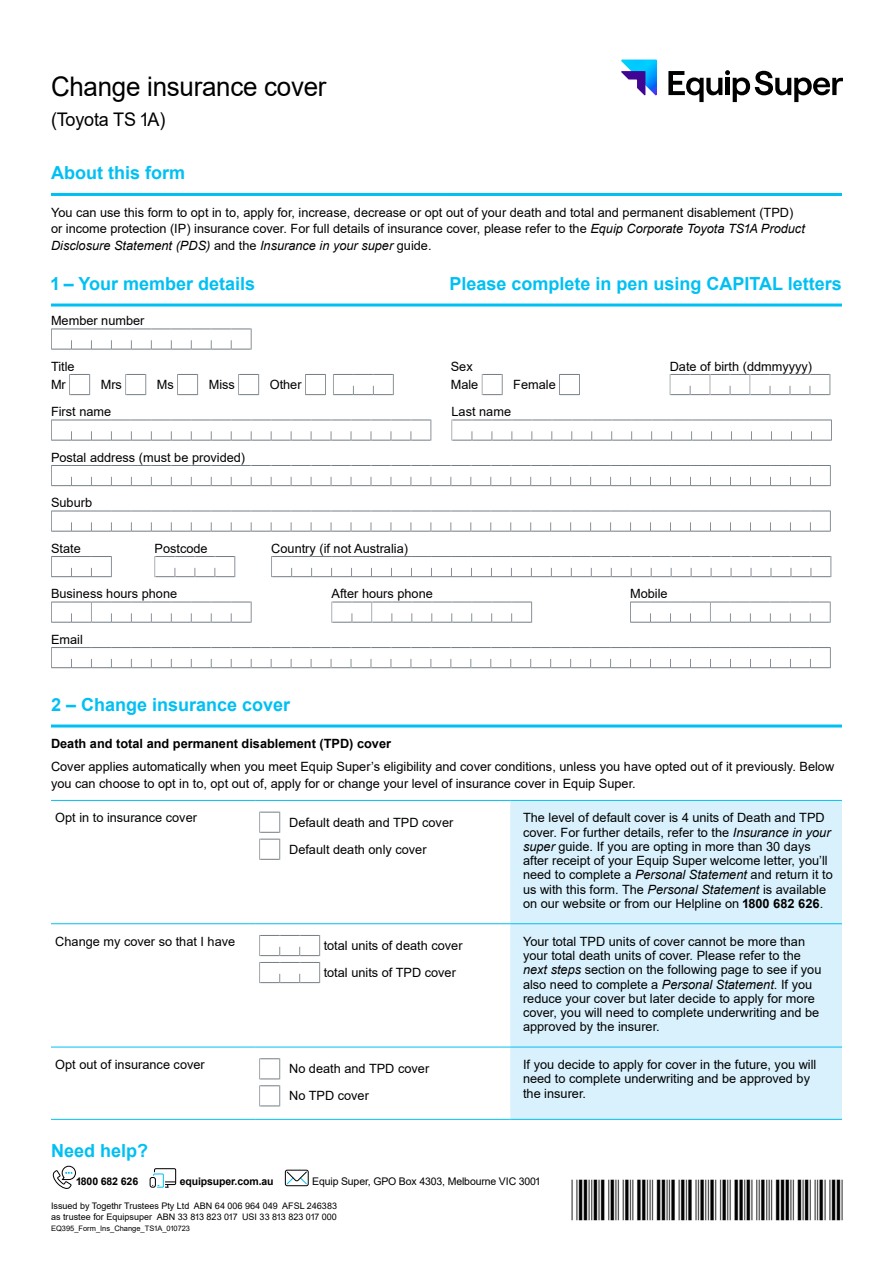
<style>
.page{position:relative;width:893px;height:1263px;background:#fff}
.page>*{position:absolute;margin:0;border:0;box-sizing:border-box;transform-origin:0 0}
.t1{font:40.5px "C39 P24 Dm Tt";color:#000}
.t2{font:27px "Arial";letter-spacing:-.01em;color:#000;scale:.96 1}
.t3{font:18.75px "Arial";letter-spacing:-.01em;color:#000;scale:.96 1}
.t4{font:700 18px "Arial";color:#00c0f3}
.t5{font:12.75px/14.2px "Arial";color:#000}
.t6{font:700 12.75px "Arial";color:#000}
.t7{font:10.5px "Arial";letter-spacing:-.01em;color:#000}
.t8{font:700 10.5px "Arial";letter-spacing:-.01em;color:#000}
.t9{font:9px/11.2px "Arial";color:#000}
.t10{font:7.5px "Arial";color:#000}
.s1{font-style:italic}
.s2{font-weight:700}
</style>
<div class="page">
<svg style="left:52px;top:1165px;width:24px;height:24px"></svg>
<svg style="left:152px;top:1168px;width:25px;height:20px"></svg>
<div style="left:150px;top:1177px;width:6px;height:11px;border:1px solid #000;border-radius:2px"></div>
<div style="left:285px;top:1170px;width:24px;height:16px;border:1px solid #000;border-radius:2px"></div>
<svg style="left:286px;top:1171px;width:22px;height:14px"></svg>
<hr style="left:51px;top:193px;width:791px;height:3px;background:#00c0f3">
<hr style="left:51px;top:303px;width:791px;height:3px;background:#00c0f3">
<svg style="left:51px;top:328px;width:201px;height:22px"></svg>
<svg style="left:69px;top:374px;width:21px;height:21px"></svg>
<svg style="left:125px;top:374px;width:21px;height:21px"></svg>
<svg style="left:177px;top:374px;width:21px;height:21px"></svg>
<svg style="left:238px;top:374px;width:21px;height:21px"></svg>
<svg style="left:305px;top:374px;width:21px;height:21px"></svg>
<svg style="left:333px;top:374px;width:61px;height:21px"></svg>
<svg style="left:482px;top:374px;width:21px;height:21px"></svg>
<svg style="left:559px;top:374px;width:21px;height:21px"></svg>
<svg style="left:670px;top:374px;width:160px;height:21px"></svg>
<svg style="left:51px;top:420px;width:380px;height:21px"></svg>
<svg style="left:452px;top:420px;width:380px;height:21px"></svg>
<svg style="left:51px;top:465px;width:780px;height:21px"></svg>
<svg style="left:51px;top:511px;width:780px;height:21px"></svg>
<svg style="left:51px;top:556px;width:61px;height:21px"></svg>
<svg style="left:155px;top:556px;width:80px;height:21px"></svg>
<svg style="left:271px;top:556px;width:560px;height:21px"></svg>
<svg style="left:51px;top:602px;width:201px;height:21px"></svg>
<svg style="left:332px;top:602px;width:200px;height:21px"></svg>
<svg style="left:630px;top:602px;width:201px;height:21px"></svg>
<svg style="left:51px;top:647px;width:780px;height:21px"></svg>
<hr style="left:51px;top:724px;width:791px;height:3px;background:#00c0f3">
<div style="left:510px;top:801px;width:332px;height:318px;background:#d9f1fc"></div>
<hr style="left:51px;top:800px;width:204px;height:1px;background:#00c0f3">
<hr style="left:255px;top:800px;width:255px;height:1px;background:#00c0f3">
<hr style="left:51px;top:923px;width:204px;height:1px;background:#00c0f3">
<hr style="left:255px;top:923px;width:255px;height:1px;background:#00c0f3">
<hr style="left:51px;top:1047px;width:204px;height:1px;background:#00c0f3">
<hr style="left:255px;top:1047px;width:255px;height:1px;background:#00c0f3">
<hr style="left:510px;top:800px;width:332px;height:1px;background:#00c0f3">
<hr style="left:510px;top:923px;width:332px;height:1px;background:#00c0f3">
<hr style="left:510px;top:1047px;width:332px;height:1px;background:#00c0f3">
<hr style="left:51px;top:1119px;width:204px;height:1px;background:#00c0f3">
<hr style="left:255px;top:1119px;width:255px;height:1px;background:#00c0f3">
<hr style="left:510px;top:1119px;width:332px;height:1px;background:#00c0f3">
<svg style="left:259px;top:812px;width:21px;height:21px"></svg>
<svg style="left:259px;top:839px;width:21px;height:21px"></svg>
<svg style="left:259px;top:935px;width:61px;height:21px"></svg>
<svg style="left:259px;top:962px;width:61px;height:21px"></svg>
<svg style="left:259px;top:1058px;width:21px;height:21px"></svg>
<svg style="left:259px;top:1085px;width:21px;height:21px"></svg>
<svg style="left:621px;top:60px;width:36px;height:36px"></svg>
<svg style="left:668px;top:70px;width:175px;height:32px"></svg>
<h2 class="t2" style="left:51px;top:68px;width:288px">Change insurance cover</h2>
<h3 class="t3" style="left:51px;top:107px;width:121px">(Toyota TS 1A)</h3>
<h3 class="t4" style="left:51px;top:160px;width:135px">About this form</h3>
<p class="t5" style="left:51px;top:204px;width:755px;line-height:16.5px">You can use this form to opt in to, apply for, increase, decrease or opt out of your death and total and permanent disablement (TPD) or income protection (IP) insurance cover. For full details of insurance cover, please refer to the <span class="s1">Equip Corporate Toyota TS1A Product<br>Disclosure Statement (PDS)</span> and the <span class="s1">Insurance in your super</span> guide.</p>
<h3 class="t4" style="left:51px;top:270px;width:206px">1 – Your member details</h3>
<h3 class="t4" style="left:449px;top:270px;width:394px">Please complete in pen using CAPITAL letters</h3>
<p class="t5" style="left:51px;top:313px;width:95px">Member number</p>
<p class="t5" style="left:51px;top:359px;width:25px">Title</p>
<p class="t5" style="left:451px;top:359px;width:23px">Sex</p>
<p class="t5" style="left:670px;top:359px;width:144px">Date of birth (ddmmyyyy)</p>
<p class="t5" style="left:51px;top:377px;width:16px">Mr</p>
<p class="t5" style="left:101px;top:377px;width:23px">Mrs</p>
<p class="t5" style="left:157px;top:377px;width:18px">Ms</p>
<p class="t5" style="left:209px;top:377px;width:28px">Miss</p>
<p class="t5" style="left:270px;top:377px;width:33px">Other</p>
<p class="t5" style="left:451px;top:377px;width:29px">Male</p>
<p class="t5" style="left:513px;top:377px;width:44px">Female</p>
<p class="t5" style="left:51px;top:404px;width:62px">First name</p>
<p class="t5" style="left:452px;top:404px;width:61px">Last name</p>
<p class="t5" style="left:51px;top:450px;width:196px">Postal address (must be provided)</p>
<p class="t5" style="left:51px;top:495px;width:43px">Suburb</p>
<p class="t5" style="left:51px;top:541px;width:31px">State</p>
<p class="t5" style="left:155px;top:541px;width:55px">Postcode</p>
<p class="t5" style="left:271px;top:541px;width:138px">Country (if not Australia)</p>
<p class="t5" style="left:51px;top:586px;width:128px">Business hours phone</p>
<p class="t5" style="left:332px;top:586px;width:103px">After hours phone</p>
<p class="t5" style="left:630px;top:586px;width:39px">Mobile</p>
<p class="t5" style="left:51px;top:632px;width:33px">Email</p>
<h3 class="t4" style="left:51px;top:691px;width:241px">2 – Change insurance cover</h3>
<p class="t6" style="left:51px;top:735px;width:342px">Death and total and permanent disablement (TPD) cover</p>
<p class="t5" style="left:51px;top:758px;width:785px;line-height:16.5px">Cover applies automatically when you meet Equip Super’s eligibility and cover conditions, unless you have opted out of it previously. Below you can choose to opt in to, opt out of, apply for or change your level of insurance cover in Equip Super.</p>
<p class="t5" style="left:55px;top:811px;width:143px">Opt in to insurance cover</p>
<p class="t5" style="left:289px;top:809px;width:166px;line-height:27px">Default death and TPD cover<br>Default death only cover</p>
<p class="t5" style="left:523px;top:811px;width:311px">The level of default cover is 4 units of Death and TPD cover. For further details, refer to the <span class="s1">Insurance in your super</span> guide. If you are opting in more than 30 days after receipt of your Equip Super welcome letter, you’ll need to complete a <span class="s1">Personal Statement</span> and return it to us with this form. The <span class="s1">Personal Statement</span> is available on our website or from our Helpline on <span class="s2">1800 682 626</span>.</p>
<p class="t5" style="left:55px;top:934px;width:182px">Change my cover so that I have</p>
<p class="t5" style="left:324px;top:932px;width:140px;line-height:27px">total units of death cover total units of TPD cover</p>
<p class="t5" style="left:523px;top:934px;width:300px">Your total TPD units of cover cannot be more than your total death units of cover. Please refer to the <span class="s1">next steps</span> section on the following page to see if you also need to complete a <span class="s1">Personal Statement</span>. If you reduce your cover but later decide to apply for more cover, you will need to complete underwriting and be approved by the insurer.</p>
<p class="t5" style="left:55px;top:1057px;width:151px">Opt out of insurance cover</p>
<p class="t5" style="left:289px;top:1055px;width:142px;line-height:27px">No death and TPD cover<br>No TPD cover</p>
<p class="t5" style="left:523px;top:1057px;width:295px">If you decide to apply for cover in the future, you will need to complete underwriting and be approved by the insurer.</p>
<h3 class="t4" style="left:51px;top:1138px;width:99px">Need help?</h3>
<p class="t8" style="left:76px;top:1174px;width:63px">1800 682 626</p>
<p class="t8" style="left:180px;top:1174px;width:96px">equipsuper.com.au</p>
<p class="t7" style="left:312px;top:1174px;width:229px">Equip Super, GPO Box 4303, Melbourne VIC 3001</p>
<p class="t9" style="left:51px;top:1200px;width:287px">Issued by Togethr Trustees Pty Ltd ABN 64 006 964 049 AFSL 246383 as trustee for Equipsuper ABN 33 813 823 017 USI 33 813 823 017 000</p>
<p class="t10" style="left:51px;top:1223px;width:140px">EQ395_Form_Ins_Change_TS1A_010723</p>
<h1 class="t1" style="left:572px;top:1179px;width:274px">*SA009.B01GH1*</h1>
</div>
